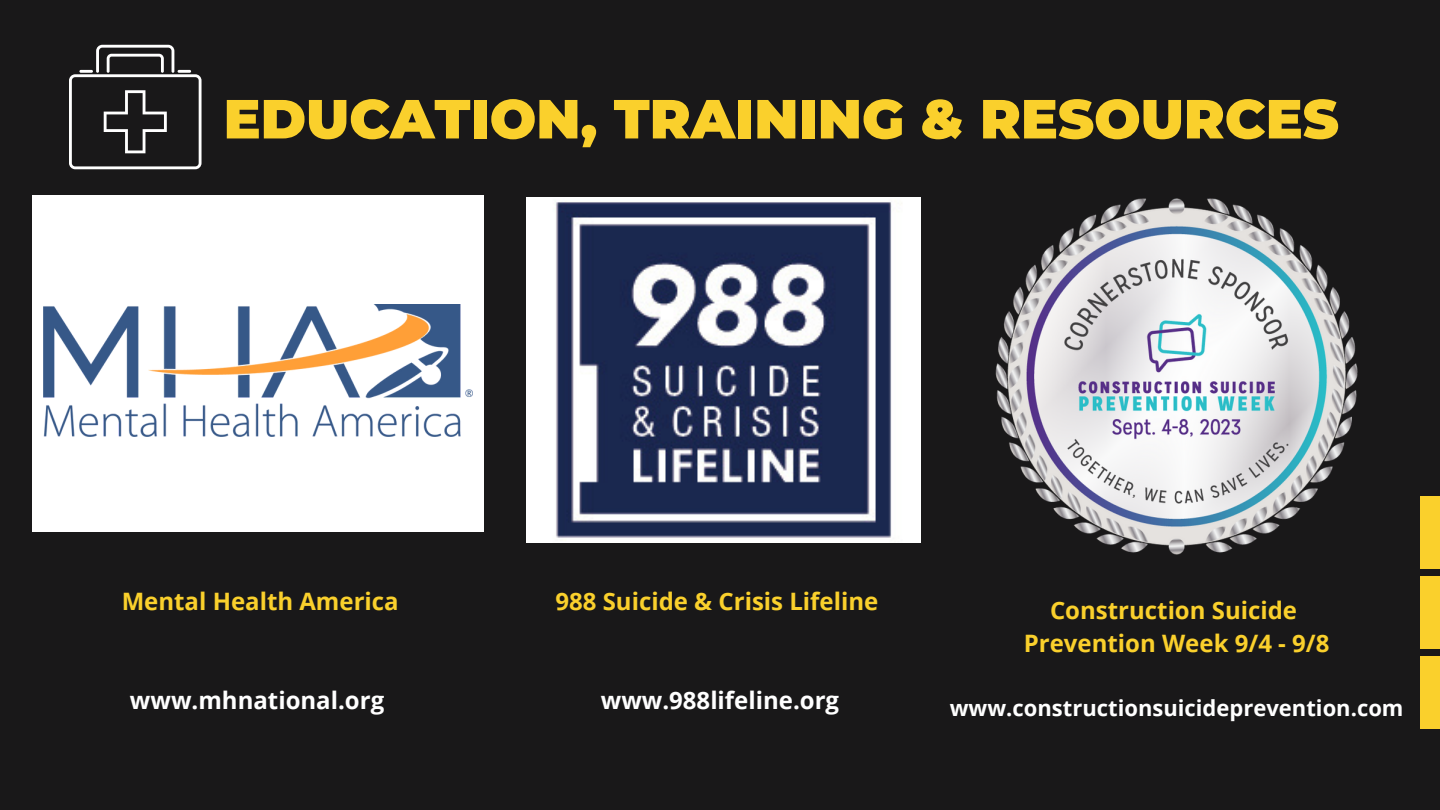
<style>
.page{position:relative;width:1440px;height:810px;background:#191819}
.page>*{position:absolute;margin:0;border:0;box-sizing:border-box;transform-origin:0 0}
.t1{font:900 55px "Montserrat";color:#fad02c}
.t2{font:700 24px "Open Sans";color:#fad02c}
.t3{font:700 24px "Open Sans";color:#fff}
.t4{font:700 22px "Open Sans";color:#fff}
</style>
<div class="page">
<div style="left:1420px;top:657px;width:20px;height:72px;background:#fad02c"></div>
<div style="left:1420px;top:576px;width:20px;height:73px;background:#fad02c"></div>
<div style="left:1420px;top:496px;width:20px;height:72px;background:#fad02c"></div>
<img style="left:526px;top:197px;width:395px;height:346px">
<img style="left:995px;top:198px;width:363px;height:357px">
<svg style="left:69px;top:45px;width:133px;height:124px"></svg>
<div style="left:32px;top:195px;width:451px;height:337px;background:#fff"></div>
<img style="left:43px;top:304px;width:430px;height:132px">
<p class="t1" style="left:224px;top:85px;width:1117px">EDUCATION, TRAINING &amp; RESOURCES</p>
<p class="t2" style="left:122px;top:584px;width:279px">Mental Health America</p>
<p class="t3" style="left:130px;top:683px;width:256px">www.mhnational.org</p>
<p class="t2" style="left:555px;top:584px;width:324px">988 Suicide &amp; Crisis Lifeline</p>
<p class="t3" style="left:601px;top:683px;width:240px">www.988lifeline.org</p>
<p class="t2" style="left:1050px;top:593px;width:249px">Construction Suicide</p>
<p class="t2" style="left:1024px;top:626px;width:307px">Prevention Week 9/4 - 9/8</p>
<p class="t4" style="left:950px;top:693px;width:455px">www.constructionsuicideprevention.com</p>
</div>
